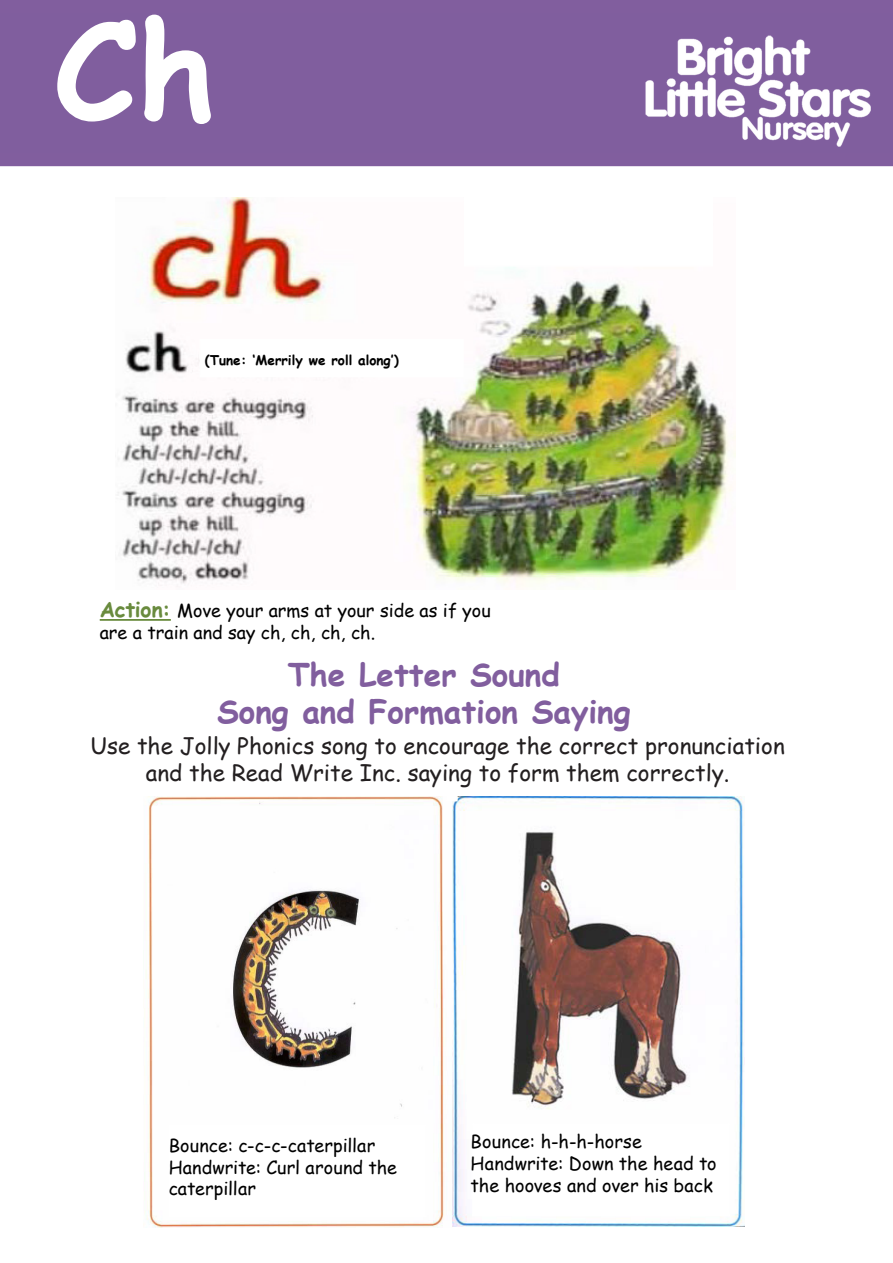
<style>
.page{position:relative;width:893px;height:1263px;background:#fff}
.page>*{position:absolute;margin:0;border:0;box-sizing:border-box;transform-origin:0 0}
.t1{font:700 134.7px "Comic Sans MS";color:#fff}
.t2{font:700 31.5px "Comic Sans MS";color:#815e9e}
.t3{font:22.5px/27px "Comic Sans MS";color:#231f20;text-align:center}
.t4{font:18px/21.6px "Comic Sans MS";color:#000}
.t5{font:700 13.5px "Comic Sans MS";color:#000}
.s1{font-weight:700;font-size:21px;color:#698b3e}
</style>
<div class="page">
<div style="left:0;top:0;width:893px;height:166px;background:#805e9e"></div>
<img style="left:115px;top:198px;width:621px;height:389px">
<div style="left:199px;top:339px;width:265px;height:38px;background:#fff"></div>
<hr style="left:100px;top:619px;width:71px;height:2px;background:#698b3e">
<img style="left:144px;top:797px;width:600px;height:431px">
<div style="left:169px;top:1124px;width:258px;height:93px;background:#fff"></div>
<div style="left:472px;top:1123px;width:258px;height:93px;background:#fff"></div>
<div style="left:445px;top:788px;width:13px;height:13px;background:#fff"></div>
<div style="left:464px;top:187px;width:249px;height:80px;background:#fff"></div>
<p class="t1" style="left:54px;top:-28px;width:163px">Ch</p>
<p class="t5" style="left:205px;top:350px;width:195px">(Tune: ‘Merrily we roll along’)</p>
<p class="t4" style="left:100px;top:599px;width:392px"><span class="s1">Action:</span> Move your arms at your side as if you are a train and say ch, ch, ch, ch.</p>
<p class="t2" style="left:288px;top:651px;width:274px">The Letter Sound</p>
<p class="t2" style="left:217px;top:689px;width:415px">Song and Formation Saying</p>
<p class="t3" style="left:90px;top:731px;width:696px">Use the Jolly Phonics song to encourage the correct pronunciation and the Read Write Inc. saying to form them correctly.</p>
<p class="t4" style="left:169px;top:1134px;width:208px">Bounce: c-c-c-caterpillar</p>
<p class="t4" style="left:169px;top:1155px;width:230px">Handwrite: Curl around the</p>
<p class="t4" style="left:169px;top:1177px;width:89px">caterpillar</p>
<p class="t4" style="left:471px;top:1130px;width:173px">Bounce: h-h-h-horse</p>
<p class="t4" style="left:471px;top:1152px;width:248px">Handwrite: Down the head to</p>
<p class="t4" style="left:471px;top:1174px;width:244px">the hooves and over his back</p>
</div>
